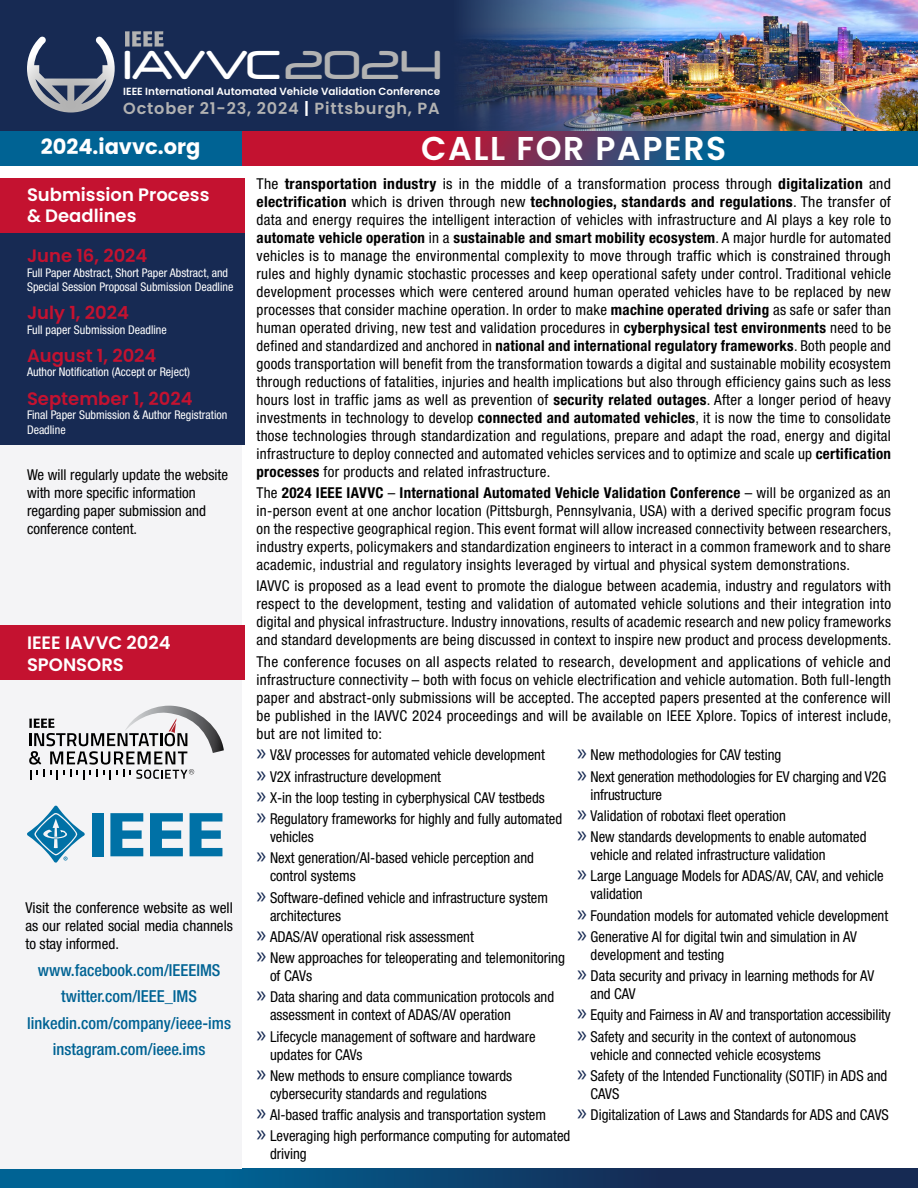
<style>
.page{position:relative;width:918px;height:1188px;background:#fff}
.page>*{position:absolute;margin:0;border:0;box-sizing:border-box;transform-origin:0 0}
.t1{font:38.7px "Neuropol";color:#fff}
.t2{font:600 33px "Poppins";letter-spacing:.05em;color:#fff}
.t3{font:700 21px "Poppins";color:#fff}
.t4{font:600 18px/21.6px "Poppins";color:#fff}
.t5{font:600 18px "Poppins";color:#c41230}
.t6{font:500 condensed 16.5px/26.5px "Helvetica Neue LT Std";color:#006394;text-align:center}
.t7{font:600 16.05px "Poppins";letter-spacing:.05em;color:#b2b2b2}
.t8{font:condensed 15px/21.3px "Helvetica Neue LT Std";color:#000}
.t9{font:condensed 15px/18px "Helvetica Neue LT Std";color:#000;text-align:justify;scale:1.04 1}
.t10{font:condensed 12px/14.4px "Helvetica Neue LT Std";color:#fff}
.t11{font:600 10.35px "Poppins";color:#fff}
.s1{color:#b2b2b2}
.s2{color:#fff}
.s3{font-weight:700}
.s4{font-family:"Myriad Pro";font-stretch:normal;font-size:24px;color:#172a53}
</style>
<div class="page">
<div style="left:0;top:1168px;width:918px;height:20px;background:linear-gradient(to right,#006d9f,#1b1e45)"></div>
<div style="left:0;top:186px;width:241px;height:982px;background:#f4f4f6"></div>
<div style="left:0;top:182px;width:245px;height:263px;background:#172a53"></div>
<div style="left:0;top:178px;width:245px;height:54px;background:#c41230"></div>
<div style="left:0;top:625px;width:245px;height:55px;background:#c41230"></div>
<div style="left:92px;top:813px;width:12px;height:43px;background:#0071a6"></div>
<svg style="left:110px;top:813px;width:33px;height:43px"></svg>
<svg style="left:150px;top:813px;width:33px;height:43px"></svg>
<svg style="left:190px;top:813px;width:32px;height:43px"></svg>
<svg style="left:27px;top:806px;width:58px;height:57px"></svg>
<svg style="left:241px;top:130px;width:677px;height:35px;background:#5f3b62"></svg>
<div style="left:0;top:124px;width:241px;height:41px;background:#006394"></div>
<svg style="left:29px;top:706px;width:195px;height:74px"></svg>
<div style="left:0;top:0;width:918px;height:130px;background:#172a53"></div>
<img style="left:463px;top:0;width:455px;height:130px">
<svg style="left:125px;top:31px;width:39px;height:16px"></svg>
<svg style="left:27px;top:37px;width:88px;height:76px"></svg>
<h1 class="t1" style="left:123px;top:41px;width:320px">IAVVC<span class="s1">2024</span></h1>
<p class="t11" style="left:123px;top:85px;width:318px">IEEE International Automated Vehicle Validation Conference</p>
<p class="t7" style="left:123px;top:99px;width:318px">October 21-23, 2024 <span class="s2">|</span> Pittsburgh, PA</p>
<h3 class="t3" style="left:41px;top:135px;width:161px">2024.iavvc.org</h3>
<h2 class="t2" style="left:421px;top:129px;width:307px">CALL FOR PAPERS</h2>
<p class="t4" style="left:27px;top:184px;width:184px">Submission Process &amp; Deadlines</p>
<p class="t5" style="left:27px;top:245px;width:122px">June 16, 2024</p>
<p class="t10" style="left:27px;top:265px;width:208px">Full Paper Abstract, Short Paper Abstract, and<br>Special Session Proposal Submission Deadline</p>
<p class="t5" style="left:27px;top:303px;width:103px">July 1, 2024</p>
<p class="t10" style="left:27px;top:322px;width:141px">Full paper Submission Deadline</p>
<p class="t5" style="left:27px;top:345px;width:131px">August 1, 2024</p>
<p class="t10" style="left:27px;top:365px;width:165px">Author Notification (Accept or Reject)</p>
<p class="t5" style="left:27px;top:388px;width:167px">September 1, 2024</p>
<p class="t10" style="left:27px;top:408px;width:202px">Final Paper Submission &amp; Author Registration<br>Deadline</p>
<p class="t8" style="left:27px;top:465px;width:203px;line-height:18px">We will regularly update the website with more specific information regarding paper submission and conference content.</p>
<p class="t4" style="left:27px;top:632px;width:145px">IEEE IAVVC 2024<br>SPONSORS</p>
<p class="t8" style="left:26px;top:899px;width:209px;line-height:18px;text-align:justify">Visit the conference website as well as our related social media channels to stay informed.</p>
<p class="t6" style="left:27px;top:956px;width:205px">www.facebook.com/IEEEIMS twitter.com/IEEE_IMS linkedin.com/company/ieee-ims instagram.com/ieee.ims</p>
<p class="t9" style="left:256px;top:175px;width:612px">The <span class="s3">transportation industry</span> is in the middle of a transformation process through <span class="s3">digitalization</span> and <span class="s3">electrification</span> which is driven through new <span class="s3">technologies, standards and regulations</span>. The transfer of data and energy requires the intelligent interaction of vehicles with infrastructure and AI plays a key role to <span class="s3">automate vehicle operation</span> in a <span class="s3">sustainable and smart mobility ecosystem</span>. A major hurdle for automated vehicles is to manage the environmental complexity to move through traffic which is constrained through rules and highly dynamic stochastic processes and keep operational safety under control. Traditional vehicle development processes which were centered around human operated vehicles have to be replaced by new processes that consider machine operation. In order to make <span class="s3">machine operated driving</span> as safe or safer than human operated driving, new test and validation procedures in <span class="s3">cyberphysical test environments</span> need to be defined and standardized and anchored in <span class="s3">national and international regulatory frameworks</span>. Both people and goods transportation will benefit from the transformation towards a digital and sustainable mobility ecosystem through reductions of fatalities, injuries and health implications but also through efficiency gains such as less hours lost in traffic jams as well as prevention of <span class="s3">security related outages</span>. After a longer period of heavy investments in technology to develop <span class="s3">connected and automated vehicles</span>, it is now the time to consolidate those technologies through standardization and regulations, prepare and adapt the road, energy and digital infrastructure to deploy connected and automated vehicles services and to optimize and scale up <span class="s3">certification processes</span> for products and related infrastructure.</p>
<p class="t8" style="left:256px;top:484px;width:637px;line-height:18px;text-align:justify">The <span class="s3">2024 IEEE IAVVC</span> – <span class="s3">International Automated Vehicle Validation Conference</span> – will be organized as an in-person event at one anchor location (Pittsburgh, Pennsylvania, USA) with a derived specific program focus on the respective geographical region. This event format will allow increased connectivity between researchers, industry experts, policymakers and standardization engineers to interact in a common framework and to share academic, industrial and regulatory insights leveraged by virtual and physical system demonstrations.</p>
<p class="t8" style="left:256px;top:577px;width:637px;line-height:18px;text-align:justify">IAVVC is proposed as a lead event to promote the dialogue between academia, industry and regulators with respect to the development, testing and validation of automated vehicle solutions and their integration into digital and physical infrastructure. Industry innovations, results of academic research and new policy frameworks and standard developments are being discussed in context to inspire new product and process developments.</p>
<p class="t8" style="left:256px;top:652px;width:637px;line-height:18px;text-align:justify">The conference focuses on all aspects related to research, development and applications of vehicle and infrastructure connectivity – both with focus on vehicle electrification and vehicle automation. Both full-length paper and abstract-only submissions will be accepted. The accepted papers presented at the conference will be published in the IAVVC 2024 proceedings and will be available on IEEE Xplore. Topics of interest include, but are not limited to:</p>
<p class="t8" style="left:256px;top:744px;width:307px"><span class="s4">»</span> V&amp;V processes for automated vehicle development<br><span class="s4">»</span> V2X infrastructure development<br><span class="s4">»</span> X-in the loop testing in cyberphysical CAV testbeds<br><span class="s4">»</span> Regulatory frameworks for highly and fully automated</p>
<p class="t8" style="left:256px;top:826px;width:279px;text-indent:14px">vehicles<br><span class="s4">»</span> Next generation/AI-based vehicle perception and</p>
<p class="t8" style="left:256px;top:865px;width:293px;text-indent:14px">control systems<br><span class="s4">»</span> Software-defined vehicle and infrastructure system</p>
<p class="t8" style="left:256px;top:905px;width:310px;text-indent:14px">architectures<br><span class="s4">»</span> ADAS/AV operational risk assessment<br><span class="s4">»</span> New approaches for teleoperating and telemonitoring</p>
<p class="t8" style="left:256px;top:965px;width:299px;text-indent:14px">of CAVs<br><span class="s4">»</span> Data sharing and data communication protocols and</p>
<p class="t8" style="left:256px;top:1004px;width:281px;text-indent:14px">assessment in context of ADAS/AV operation<br><span class="s4">»</span> Lifecycle management of software and hardware</p>
<p class="t8" style="left:256px;top:1044px;width:257px;text-indent:14px">updates for CAVs<br><span class="s4">»</span> New methods to ensure compliance towards</p>
<p class="t8" style="left:256px;top:1083px;width:315px;text-indent:14px">cybersecurity standards and regulations<br><span class="s4">»</span> AI-based traffic analysis and transportation system<br><span class="s4">»</span> Leveraging high performance computing for automated</p>
<p class="t8" style="left:270px;top:1143px;width:38px">driving</p>
<p class="t8" style="left:577px;top:744px;width:311px"><span class="s4">»</span> New methodologies for CAV testing<br><span class="s4">»</span> Next generation methodologies for EV charging and V2G</p>
<p class="t8" style="left:577px;top:784px;width:291px;text-indent:14px">infrustructure<br><span class="s4">»</span> Validation of robotaxi fleet operation<br><span class="s4">»</span> New standards developments to enable automated</p>
<p class="t8" style="left:577px;top:844px;width:308px;text-indent:14px">vehicle and related infrastructure validation<br><span class="s4">»</span> Large Language Models for ADAS/AV, CAV, and vehicle</p>
<p class="t8" style="left:577px;top:883px;width:313px;text-indent:14px">validation<br><span class="s4">»</span> Foundation models for automated vehicle development <span class="s4">»</span> Generative AI for digital twin and simulation in AV</p>
<p class="t8" style="left:577px;top:944px;width:299px;text-indent:14px">development and testing<br><span class="s4">»</span> Data security and privacy in learning methods for AV</p>
<p class="t8" style="left:577px;top:983px;width:315px;text-indent:14px">and CAV<br><span class="s4">»</span> Equity and Fairness in AV and transportation accessibility <span class="s4">»</span> Safety and security in the context of autonomous</p>
<p class="t8" style="left:577px;top:1044px;width:312px;text-indent:14px">vehicle and connected vehicle ecosystems<br><span class="s4">»</span> Safety of the Intended Functionality (SOTIF) in ADS and</p>
<p class="t8" style="left:577px;top:1083px;width:313px;text-indent:14px">CAVS<br><span class="s4">»</span> Digitalization of Laws and Standards for ADS and CAVS</p>
</div>
